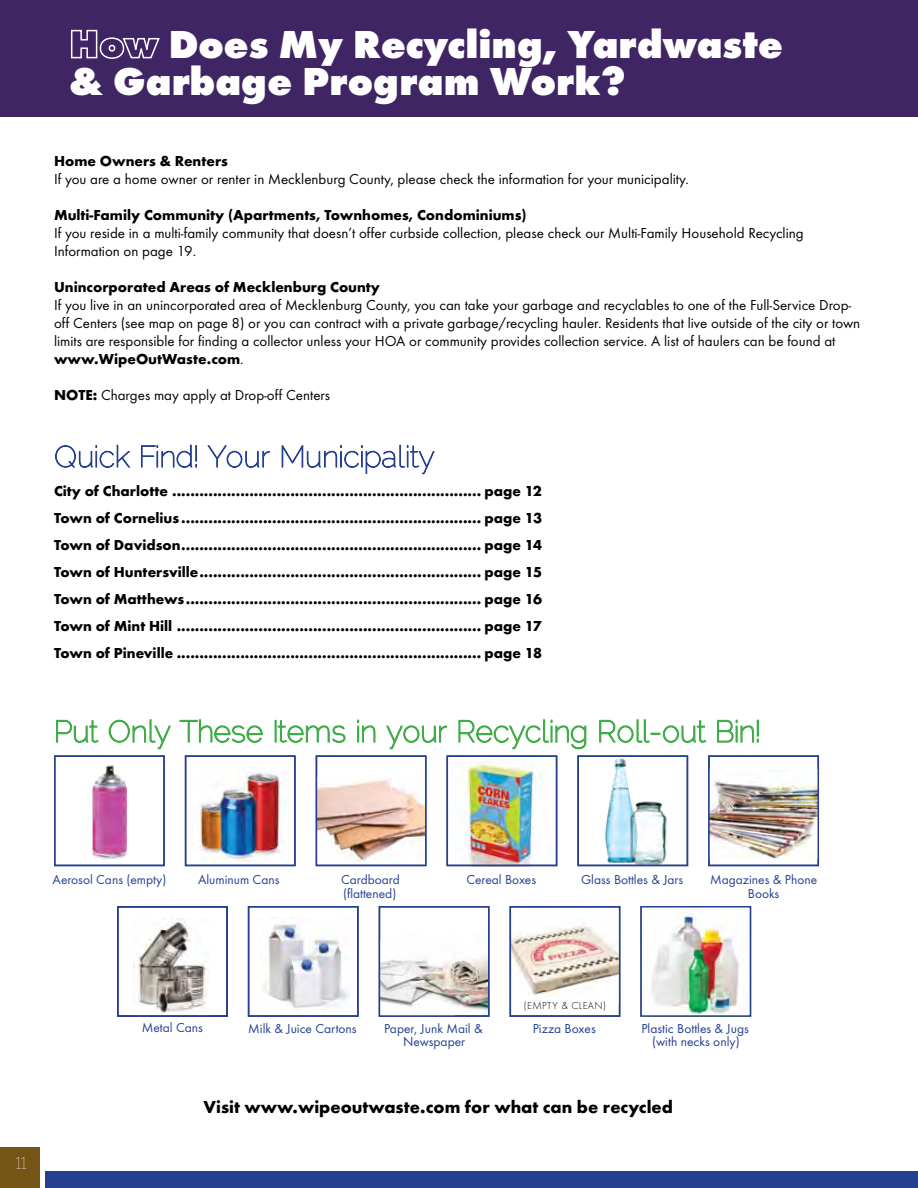
<style>
.page{position:relative;width:918px;height:1188px;background:#fff}
.page>*{position:absolute;margin:0;border:0;box-sizing:border-box;transform-origin:0 0}
.t1{font:800 40.5px/37.5px "Futura T";color:#fff}
.t2{font:700 18px "Futura T";color:#000}
.t3{font:100 16.5px "Raleway";color:#fff}
.t4{font:700 15px/27px "Futura T";color:#000;text-align:justify}
.t5{font:15px/18px "Futura T";color:#000}
.t6{font:13.5px/13.5px "Futura T";color:#25408f;text-align:center}
.t7{font:300 10.5px "Futura T";letter-spacing:.04em;color:#000}
.s1{font-weight:700}
</style>
<div class="page">
<div style="left:45px;top:1171px;width:873px;height:17px;background:#25408f"></div>
<div style="left:0;top:1148px;width:40px;height:40px;background:#755516"></div>
<div style="left:0;top:0;width:918px;height:117px;background:#3f2563"></div>
<svg style="left:71px;top:29px;width:89px;height:30px"></svg>
<svg style="left:55px;top:444px;width:76px;height:24px"></svg>
<svg style="left:141px;top:444px;width:56px;height:24px"></svg>
<svg style="left:207px;top:445px;width:63px;height:23px"></svg>
<svg style="left:281px;top:444px;width:154px;height:31px"></svg>
<img style="left:262px;top:917px;width:88px;height:93px">
<img style="left:711px;top:770px;width:105px;height:89px">
<img style="left:137px;top:919px;width:73px;height:95px">
<img style="left:513px;top:925px;width:104px;height:70px">
<img style="left:192px;top:767px;width:94px;height:95px">
<img style="left:319px;top:779px;width:104px;height:84px">
<img style="left:92px;top:765px;width:35px;height:94px">
<img style="left:460px;top:761px;width:83px;height:102px">
<img style="left:604px;top:758px;width:26px;height:105px">
<img style="left:624px;top:794px;width:50px;height:73px">
<img style="left:382px;top:959px;width:25px;height:47px">
<img style="left:407px;top:955px;width:79px;height:59px">
<div style="left:510px;top:906px;width:110px;height:111px;border:2px solid #25408f"></div>
<img style="left:651px;top:914px;width:88px;height:100px">
<div style="left:640px;top:906px;width:111px;height:111px;border:2px solid #25408f"></div>
<div style="left:54px;top:755px;width:111px;height:111px;border:2px solid #25408f"></div>
<div style="left:185px;top:755px;width:111px;height:111px;border:2px solid #25408f"></div>
<div style="left:316px;top:755px;width:110px;height:111px;border:2px solid #25408f"></div>
<div style="left:447px;top:755px;width:110px;height:111px;border:2px solid #25408f"></div>
<div style="left:577px;top:755px;width:111px;height:111px;border:2px solid #25408f"></div>
<div style="left:708px;top:755px;width:111px;height:111px;border:2px solid #25408f"></div>
<div style="left:379px;top:906px;width:110px;height:111px;border:2px solid #25408f"></div>
<div style="left:248px;top:906px;width:111px;height:111px;border:2px solid #25408f"></div>
<div style="left:117px;top:906px;width:111px;height:111px;border:2px solid #25408f"></div>
<svg style="left:56px;top:719px;width:43px;height:24px"></svg>
<svg style="left:108px;top:719px;width:63px;height:31px"></svg>
<svg style="left:179px;top:719px;width:84px;height:24px"></svg>
<div style="left:275px;top:720px;width:2px;height:23px;border:2px solid #41ad49"></div>
<svg style="left:277px;top:720px;width:69px;height:23px"></svg>
<svg style="left:357px;top:720px;width:19px;height:23px"></svg>
<svg style="left:386px;top:725px;width:62px;height:25px"></svg>
<svg style="left:458px;top:719px;width:129px;height:31px"></svg>
<svg style="left:599px;top:719px;width:108px;height:24px"></svg>
<svg style="left:717px;top:719px;width:42px;height:24px"></svg>
<h1 class="t1" style="left:69px;top:25px;width:716px;text-indent:99px">Does My Recycling, Yardwaste &amp; Garbage Program Work?</h1>
<p class="t4" style="left:54px;top:147px;width:176px">Home Owners &amp; Renters</p>
<p class="t5" style="left:54px;top:170px;width:636px">If you are a home owner or renter in Mecklenburg County, please check the information for your municipality.</p>
<p class="t4" style="left:54px;top:201px;width:474px">Multi-Family Community (Apartments, Townhomes, Condominiums)</p>
<p class="t5" style="left:54px;top:224px;width:751px">If you reside in a multi-family community that doesn’t offer curbside collection, please check our Multi-Family Household Recycling<br>Information on page 19.</p>
<p class="t4" style="left:54px;top:273px;width:328px">Unincorporated Areas of Mecklenburg County</p>
<p class="t5" style="left:54px;top:296px;width:808px">If you live in an unincorporated area of Mecklenburg County, you can take your garbage and recyclables to one of the Full-Service Drop&shy;off Centers (see map on page 8) or you can contract with a private garbage/recycling hauler. Residents that live outside of the city or town limits are responsible for finding a collector unless your HOA or community provides collection service. A list of haulers can be found at <span class="s1">www.WipeOutWaste.com</span>.</p>
<p class="t5" style="left:54px;top:386px;width:278px"><span class="s1">NOTE:</span> Charges may apply at Drop-off Centers</p>
<p class="t4" style="left:54px;top:477px;width:490px">City of Charlotte .................................................................... page 12<br>Town of Cornelius .................................................................. page 13<br>Town of Davidson.................................................................. page 14<br>Town of Huntersville.............................................................. page 15<br>Town of Matthews................................................................. page 16<br>Town of Mint Hill ................................................................... page 17<br>Town of Pineville ................................................................... page 18</p>
<p class="t6" style="left:53px;top:872px;width:115px">Aerosol Cans (empty)</p>
<p class="t6" style="left:198px;top:873px;width:83px">Aluminum Cans</p>
<p class="t6" style="left:341px;top:873px;width:60px;text-align:left">Cardboard (flattened)</p>
<p class="t6" style="left:466px;top:873px;width:71px">Cereal Boxes</p>
<p class="t6" style="left:581px;top:873px;width:104px">Glass Bottles &amp; Jars</p>
<p class="t6" style="left:710px;top:873px;width:109px">Magazines &amp; Phone<br>Books</p>
<p class="t3" style="left:16px;top:1154px;width:12px">11</p>
<p class="t7" style="left:524px;top:999px;width:84px">(EMPTY &amp; CLEAN)</p>
<p class="t6" style="left:142px;top:1021px;width:63px">Metal Cans</p>
<p class="t6" style="left:248px;top:1021px;width:110px">Milk &amp; Juice Cartons</p>
<p class="t6" style="left:384px;top:1021px;width:100px">Paper, Junk Mail &amp;</p>
<p class="t6" style="left:533px;top:1021px;width:64px">Pizza Boxes</p>
<p class="t6" style="left:403px;top:1035px;width:64px">Newspaper</p>
<p class="t6" style="left:641px;top:1021px;width:109px">Plastic Bottles &amp; Jugs (with necks only)</p>
<p class="t2" style="left:203px;top:1096px;width:471px">Visit www.wipeoutwaste.com for what can be recycled</p>
</div>
